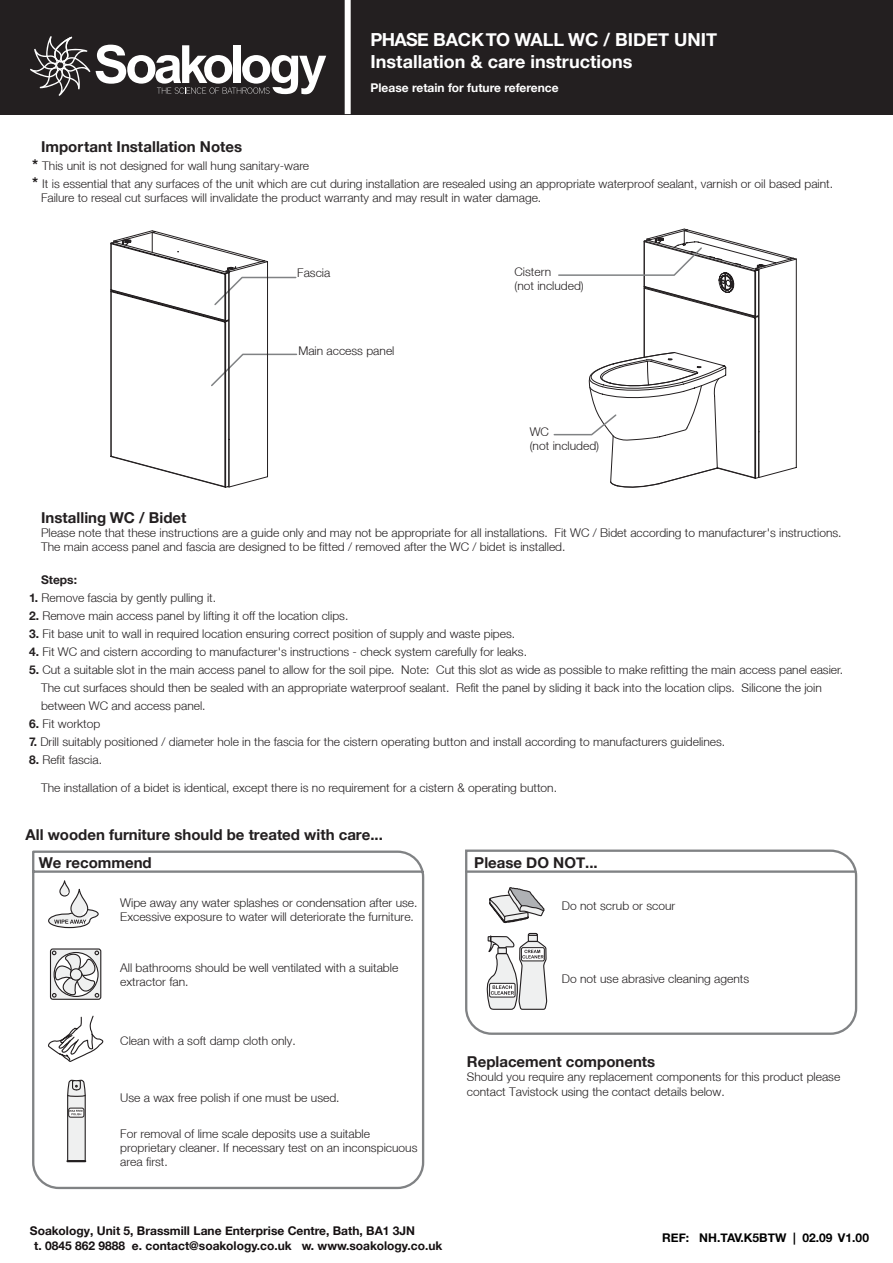
<style>
.page{position:relative;width:893px;height:1263px;background:#fff}
.page>*{position:absolute;margin:0;border:0;box-sizing:border-box;transform-origin:0 0}
.t1{font:700 18px/21.8px "Helvetica Neue CE";color:#fff}
.t2{font:700 15px "Helvetica Neue CE";color:#231f20}
.t3{font:300 12px/14.2px "Helvetica Neue";color:#231f20}
.t4{font:12px "Helvetica Neue CE";color:#151011}
.t5{font:12px "Helvetica Neue CE";color:#fff}
.t6{font:12px "Helvetica Neue CE";color:#000}
.t7{font:700 12px "Helvetica Neue CE";color:#231f20}
.s1{font-family:"Helvetica Neue CE";font-weight:700;font-size:15px}
.s2{font-family:"Helvetica Neue CE";font-weight:700}
.s3{font-weight:700}
</style>
<div class="page">
<div style="left:0;top:0;width:892px;height:114px;background:#231f20"></div>
<div style="left:345px;top:0;width:6px;height:114px;background:#fff"></div>
<svg style="left:110px;top:230px;width:188px;height:258px"></svg>
<svg style="left:553px;top:228px;width:244px;height:260px"></svg>
<svg style="left:32px;top:850px;width:393px;height:340px"></svg>
<svg style="left:465px;top:849px;width:393px;height:186px"></svg>
<svg style="left:96px;top:45px;width:230px;height:49px"></svg>
<svg style="left:30px;top:36px;width:60px;height:60px"></svg>
<h1 class="t1" style="left:370px;top:29px;width:348px">PHASE BACKTO WALL WC / BIDET UNIT<br>Installation &amp; care instructions</h1>
<p class="t5" style="left:370px;top:80px;width:190px">Please retain for future reference</p>
<p class="t2" style="left:41px;top:137px;width:203px">Important Installation Notes</p>
<p class="t3" style="left:32px;top:156px;width:802px;line-height:18px"><span class="s1">*</span> This unit is not designed for wall hung sanitary-ware<br><span class="s1">*</span> It is essential that any surfaces of the unit which are cut during installation are resealed using an appropriate waterproof sealant, varnish or oil based paint.</p>
<p class="t3" style="left:41px;top:190px;width:501px">Failure to reseal cut surfaces will invalidate the product warranty and may result in water damage.</p>
<p class="t3" style="left:297px;top:265px;width:35px">Fascia</p>
<p class="t3" style="left:298px;top:343px;width:98px">Main access panel</p>
<p class="t3" style="left:514px;top:264px;width:71px">Cistern<br>(not included)</p>
<p class="t3" style="left:529px;top:424px;width:71px">WC<br>(not included)</p>
<p class="t2" style="left:41px;top:508px;width:147px">Installing WC / Bidet</p>
<p class="t3" style="left:41px;top:526px;width:802px">Please note that these instructions are a guide only and may not be appropriate for all installations. Fit WC / Bidet according to manufacturer's instructions.<br>The main access panel and fascia are designed to be fitted / removed after the WC / bidet is installed.</p>
<p class="t7" style="left:41px;top:572px;width:38px">Steps:</p>
<p class="t3" style="left:29px;top:590px;width:188px"><span class="s2">1.</span> Remove fascia by gently pulling it.</p>
<p class="t3" style="left:29px;top:608px;width:321px"><span class="s2">2.</span> Remove main access panel by lifting it off the location clips.</p>
<p class="t3" style="left:29px;top:626px;width:487px"><span class="s2">3.</span> Fit base unit to wall in required location ensuring correct position of supply and waste pipes.</p>
<p class="t3" style="left:29px;top:644px;width:499px"><span class="s2">4.</span> Fit WC and cistern according to manufacturer's instructions - check system carefully for leaks.</p>
<p class="t3" style="left:41px;top:660px;width:803px;line-height:18px;text-indent:-12px"><span class="s2">5.</span> Cut a suitable slot in the main access panel to allow for the soil pipe. Note: Cut this slot as wide as possible to make refitting the main access panel easier.<br>The cut surfaces should then be sealed with an appropriate waterproof sealant. Refit the panel by sliding it back into the location clips. Silicone the join between WC and access panel.</p>
<p class="t3" style="left:29px;top:716px;width:73px"><span class="s2">6.</span> Fit worktop</p>
<p class="t3" style="left:29px;top:734px;width:697px"><span class="s2">7.</span> Drill suitably positioned / diameter hole in the fascia for the cistern operating button and install according to manufacturers guidelines.</p>
<p class="t3" style="left:29px;top:752px;width:74px"><span class="s2">8.</span> Refit fascia.</p>
<p class="t3" style="left:41px;top:781px;width:517px">The installation of a bidet is identical, except there is no requirement for a cistern &amp; operating button.</p>
<p class="t2" style="left:26px;top:826px;width:359px">All wooden furniture should be treated with care...</p>
<p class="t2" style="left:39px;top:853px;width:115px">We recommend</p>
<p class="t3" style="left:120px;top:895px;width:299px">Wipe away any water splashes or condensation after use.<br>Excessive exposure to water will deteriorate the furniture.</p>
<p class="t3" style="left:120px;top:960px;width:279px">All bathrooms should be well ventilated with a suitable extractor fan.</p>
<p class="t3" style="left:120px;top:1034px;width:177px">Clean with a soft damp cloth only.</p>
<p class="t3" style="left:120px;top:1091px;width:221px">Use a wax free polish if one must be used.</p>
<p class="t3" style="left:120px;top:1126px;width:299px">For removal of lime scale deposits use a suitable proprietary cleaner. If necessary test on an inconspicuous area first.</p>
<p class="t4" style="left:30px;top:1224px;width:387px">Soakology, Unit 5, Brassmill Lane Enterprise Centre, Bath, BA1 3JN</p>
<p class="t4" style="left:34px;top:1238px;width:409px">t. 0845 862 9888 e. contact@soakology.co.uk w. www.soakology.co.uk</p>
<p class="t2" style="left:474px;top:853px;width:125px">Please DO NOT...</p>
<p class="t3" style="left:562px;top:898px;width:115px">Do not scrub or scour</p>
<p class="t3" style="left:562px;top:971px;width:189px">Do not use abrasive cleaning agents</p>
<p class="t2" style="left:467px;top:1052px;width:190px">Replacement components</p>
<p class="t3" style="left:467px;top:1070px;width:375px">Should you require any replacement components for this product please contact Tavistock using the contact details below.</p>
<p class="t6" style="left:662px;top:1230px;width:208px"><span class="s3">REF:</span> NH.TAV.K5BTW | 02.09 V1.00</p>
</div>
